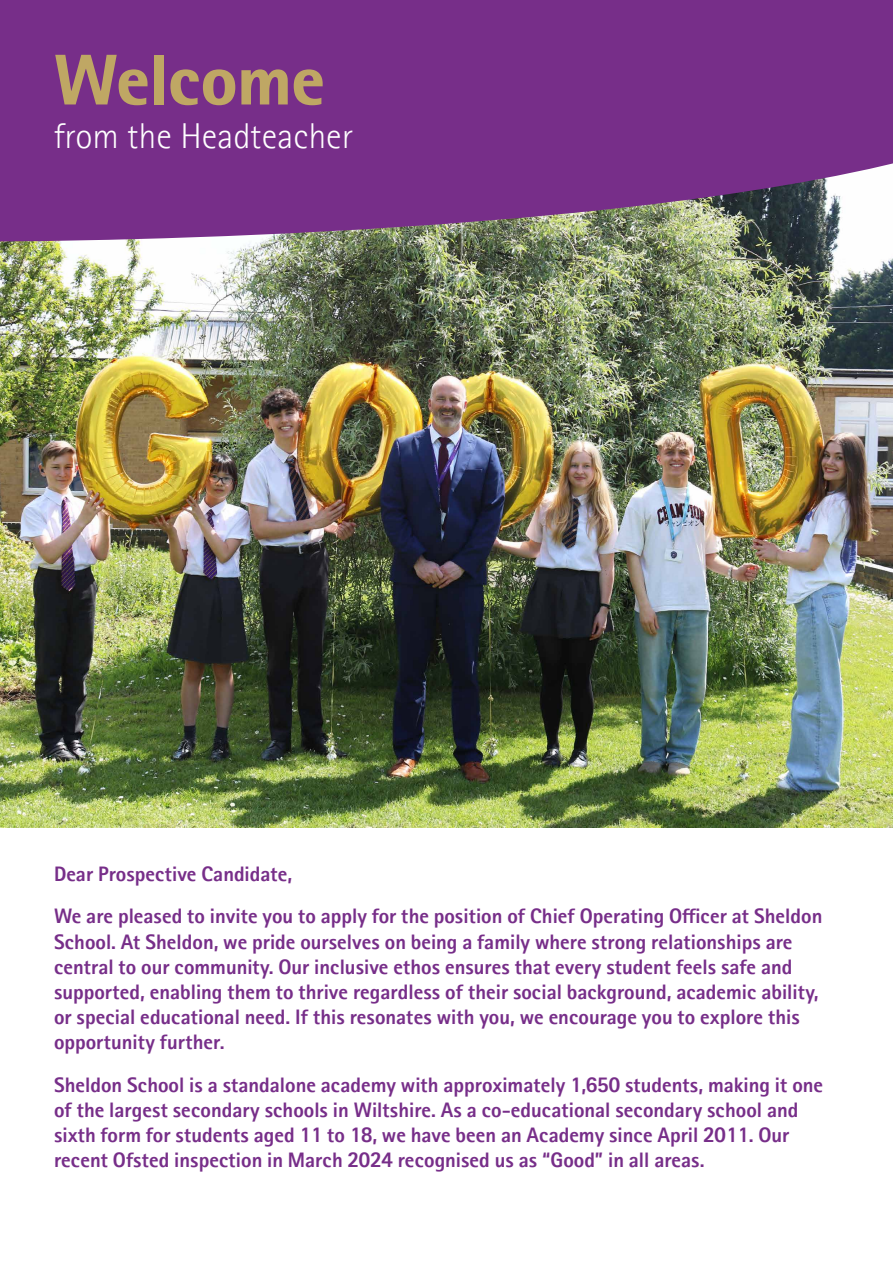
<style>
.page{position:relative;width:893px;height:1263px;background:#fff}
.page>*{position:absolute;margin:0;border:0;box-sizing:border-box;transform-origin:0 0}
.t1{font:800 72px "Rotis II Sans Pro";color:#bfa764}
.t2{font:300 36px "Rotis II Sans Pro";color:#fff}
.intro_text{font:700 21px/25.2px "Rotis II Sans Pro";color:#772e89}
</style>
<div class="page">
<img style="left:0;top:242px;width:893px;height:586px">
<svg style="left:0;top:0;width:893px;height:242px;background:#7a3989"></svg>
<p class="t1" style="left:54px;top:39px;width:273px">Welcome</p>
<p class="t2" style="left:54px;top:116px;width:300px">from the Headteacher</p>
<p class="intro_text" style="left:54px;top:861px;width:240px">Dear Prospective Candidate,</p>
<p class="intro_text" style="left:54px;top:904px;width:770px">We are pleased to invite you to apply for the position of Chief Operating Officer at Sheldon School. At Sheldon, we pride ourselves on being a family where strong relationships are central to our community. Our inclusive ethos ensures that every student feels safe and supported, enabling them to thrive regardless of their social background, academic ability, or special educational need. If this resonates with you, we encourage you to explore this opportunity further.</p>
<p class="intro_text" style="left:54px;top:1072px;width:771px">Sheldon School is a standalone academy with approximately 1,650 students, making it one of the largest secondary schools in Wiltshire. As a co-educational secondary school and sixth form for students aged 11 to 18, we have been an Academy since April 2011. Our recent Ofsted inspection in March 2024 recognised us as “Good” in all areas.</p>
</div>
